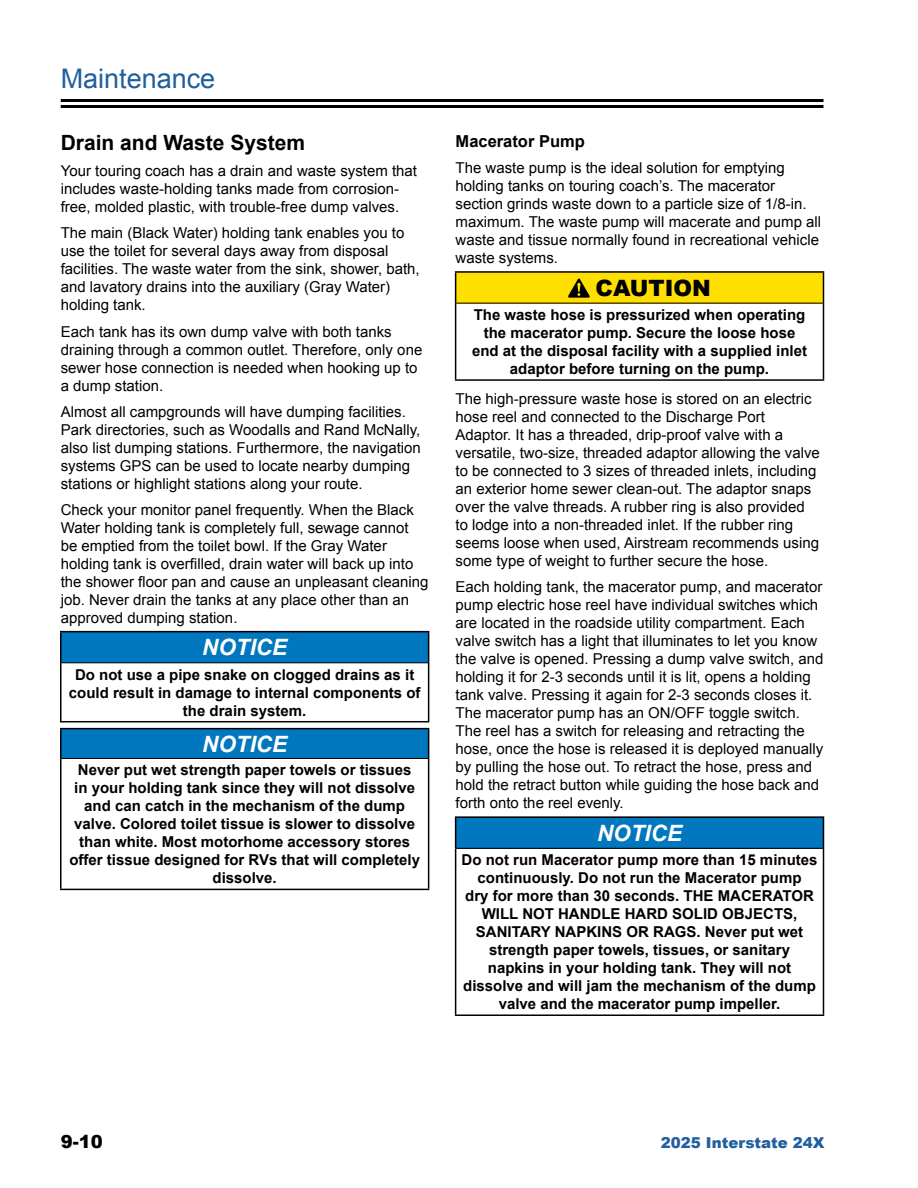
<style>
.page{position:relative;width:918px;height:1188px;background:#fff}
.page>*{position:absolute;margin:0;border:0;box-sizing:border-box;transform-origin:0 0}
.t1{font:27px "Arial";color:#215e9e}
.t2{font:italic 700 22.5px "Arial";color:#fff}
.t3{font:900 22.5px "Arial";color:#000}
.t4{font:700 21px "Arial";color:#000}
.t5{font:900 18px "Arial";color:#000}
.t6{font:700 16.5px "Arial";color:#000}
.t7{font:15px/18px "Arial";color:#000}
.t8{font:700 15px/18px "Arial";color:#000;text-align:center}
.t9{font:900 15px "Arial";color:#215e9e}
</style>
<div class="page">
<hr style="left:61px;top:105px;width:763px;height:3px;background:#000">
<hr style="left:61px;top:99px;width:763px;height:3px;background:#000">
<div style="left:61px;top:632px;width:368px;height:31px;background:#0077be"></div>
<hr style="left:60px;top:631px;width:369px;height:1px;background:#000">
<hr style="left:60px;top:632px;width:2px;height:31px;background:#000">
<hr style="left:428px;top:632px;width:1px;height:31px;background:#000">
<hr style="left:60px;top:663px;width:2px;height:58px;background:#000">
<hr style="left:428px;top:663px;width:1px;height:58px;background:#000">
<hr style="left:60px;top:721px;width:369px;height:1px;background:#000">
<hr style="left:62px;top:663px;width:366px;height:1px;background:#000">
<div style="left:61px;top:729px;width:368px;height:29px;background:#0077be"></div>
<hr style="left:60px;top:728px;width:369px;height:1px;background:#000">
<hr style="left:60px;top:729px;width:2px;height:29px;background:#000">
<svg style="left:428px;top:729px;width:1px;height:29px"></svg>
<hr style="left:60px;top:758px;width:2px;height:131px;background:#000">
<hr style="left:428px;top:758px;width:1px;height:131px;background:#000">
<hr style="left:60px;top:889px;width:369px;height:1px;background:#000">
<hr style="left:62px;top:758px;width:366px;height:1px;background:#000">
<div style="left:456px;top:272px;width:368px;height:31px;background:#ffdf00"></div>
<hr style="left:455px;top:271px;width:369px;height:2px;background:#000">
<hr style="left:455px;top:273px;width:1px;height:30px;background:#000">
<hr style="left:823px;top:273px;width:1px;height:30px;background:#000">
<hr style="left:455px;top:303px;width:1px;height:76px;background:#000">
<hr style="left:823px;top:303px;width:1px;height:76px;background:#000">
<hr style="left:455px;top:379px;width:369px;height:2px;background:#000">
<hr style="left:456px;top:303px;width:367px;height:1px;background:#000">
<svg style="left:568px;top:279px;width:22px;height:19px"></svg>
<div style="left:456px;top:817px;width:368px;height:31px;background:#0077be"></div>
<hr style="left:455px;top:816px;width:369px;height:2px;background:#000">
<hr style="left:455px;top:818px;width:1px;height:30px;background:#000">
<hr style="left:823px;top:818px;width:1px;height:30px;background:#000">
<hr style="left:455px;top:848px;width:1px;height:166px;background:#000">
<hr style="left:823px;top:848px;width:1px;height:166px;background:#000">
<hr style="left:455px;top:1014px;width:369px;height:2px;background:#000">
<hr style="left:456px;top:848px;width:367px;height:1px;background:#000">
<h1 class="t1" style="left:61px;top:61px;width:156px">Maintenance</h1>
<h3 class="t4" style="left:61px;top:129px;width:246px">Drain and Waste System</h3>
<p class="t7" style="left:61px;top:162px;width:358px">Your touring coach has a drain and waste system that includes waste-holding tanks made from corrosion&shy;free, molded plastic, with trouble-free dump valves.</p>
<p class="t7" style="left:61px;top:224px;width:361px">The main (Black Water) holding tank enables you to use the toilet for several days away from disposal facilities. The waste water from the sink, shower, bath, and lavatory drains into the auxiliary (Gray Water) holding tank.</p>
<p class="t7" style="left:61px;top:322px;width:363px">Each tank has its own dump valve with both tanks draining through a common outlet. Therefore, only one sewer hose connection is needed when hooking up to a dump station.</p>
<p class="t7" style="left:61px;top:403px;width:362px">Almost all campgrounds will have dumping facilities.<br>Park directories, such as Woodalls and Rand McNally, also list dumping stations. Furthermore, the navigation systems GPS can be used to locate nearby dumping stations or highlight stations along your route.</p>
<p class="t7" style="left:61px;top:501px;width:369px">Check your monitor panel frequently. When the Black Water holding tank is completely full, sewage cannot be emptied from the toilet bowl. If the Gray Water holding tank is overfilled, drain water will back up into the shower floor pan and cause an unpleasant cleaning job. Never drain the tanks at any place other than an approved dumping station.</p>
<h2 class="t2" style="left:202px;top:633px;width:87px">NOTICE</h2>
<p class="t8" style="left:69px;top:666px;width:353px">Do not use a pipe snake on clogged drains as it could result in damage to internal components of the drain system.</p>
<h2 class="t2" style="left:202px;top:729px;width:87px">NOTICE</h2>
<p class="t8" style="left:69px;top:762px;width:352px">Never put wet strength paper towels or tissues<br>in your holding tank since they will not dissolve and can catch in the mechanism of the dump valve. Colored toilet tissue is slower to dissolve than white. Most motorhome accessory stores offer tissue designed for RVs that will completely dissolve.</p>
<p class="t6" style="left:456px;top:130px;width:131px">Macerator Pump</p>
<p class="t7" style="left:456px;top:159px;width:367px">The waste pump is the ideal solution for emptying holding tanks on touring coach’s. The macerator section grinds waste down to a particle size of 1/8-in. maximum. The waste pump will macerate and pump all waste and tissue normally found in recreational vehicle waste systems.</p>
<h2 class="t3" style="left:596px;top:272px;width:117px">CAUTION</h2>
<p class="t8" style="left:472px;top:306px;width:337px">The waste hose is pressurized when operating the macerator pump. Secure the loose hose end at the disposal facility with a supplied inlet adaptor before turning on the pump.</p>
<p class="t7" style="left:456px;top:390px;width:366px">The high-pressure waste hose is stored on an electric hose reel and connected to the Discharge Port Adaptor. It has a threaded, drip-proof valve with a versatile, two-size, threaded adaptor allowing the valve to be connected to 3 sizes of threaded inlets, including an exterior home sewer clean-out. The adaptor snaps over the valve threads. A rubber ring is also provided to lodge into a non-threaded inlet. If the rubber ring seems loose when used, Airstream recommends using some type of weight to further secure the hose.</p>
<p class="t7" style="left:456px;top:578px;width:369px">Each holding tank, the macerator pump, and macerator pump electric hose reel have individual switches which are located in the roadside utility compartment. Each valve switch has a light that illuminates to let you know the valve is opened. Pressing a dump valve switch, and holding it for 2-3 seconds until it is lit, opens a holding tank valve. Pressing it again for 2-3 seconds closes it.<br>The macerator pump has an ON/OFF toggle switch.<br>The reel has a switch for releasing and retracting the hose, once the hose is released it is deployed manually by pulling the hose out. To retract the hose, press and hold the retract button while guiding the hose back and forth onto the reel evenly.</p>
<h2 class="t2" style="left:597px;top:818px;width:87px">NOTICE</h2>
<p class="t8" style="left:462px;top:851px;width:357px">Do not run Macerator pump more than 15 minutes continuously. Do not run the Macerator pump<br>dry for more than 30 seconds. THE MACERATOR WILL NOT HANDLE HARD SOLID OBJECTS, SANITARY NAPKINS OR RAGS. Never put wet strength paper towels, tissues, or sanitary napkins in your holding tank. They will not dissolve and will jam the mechanism of the dump valve and the macerator pump impeller.</p>
<p class="t5" style="left:61px;top:1128px;width:44px">9-10</p>
<p class="t9" style="left:661px;top:1131px;width:165px">2025 Interstate 24X</p>
</div>
